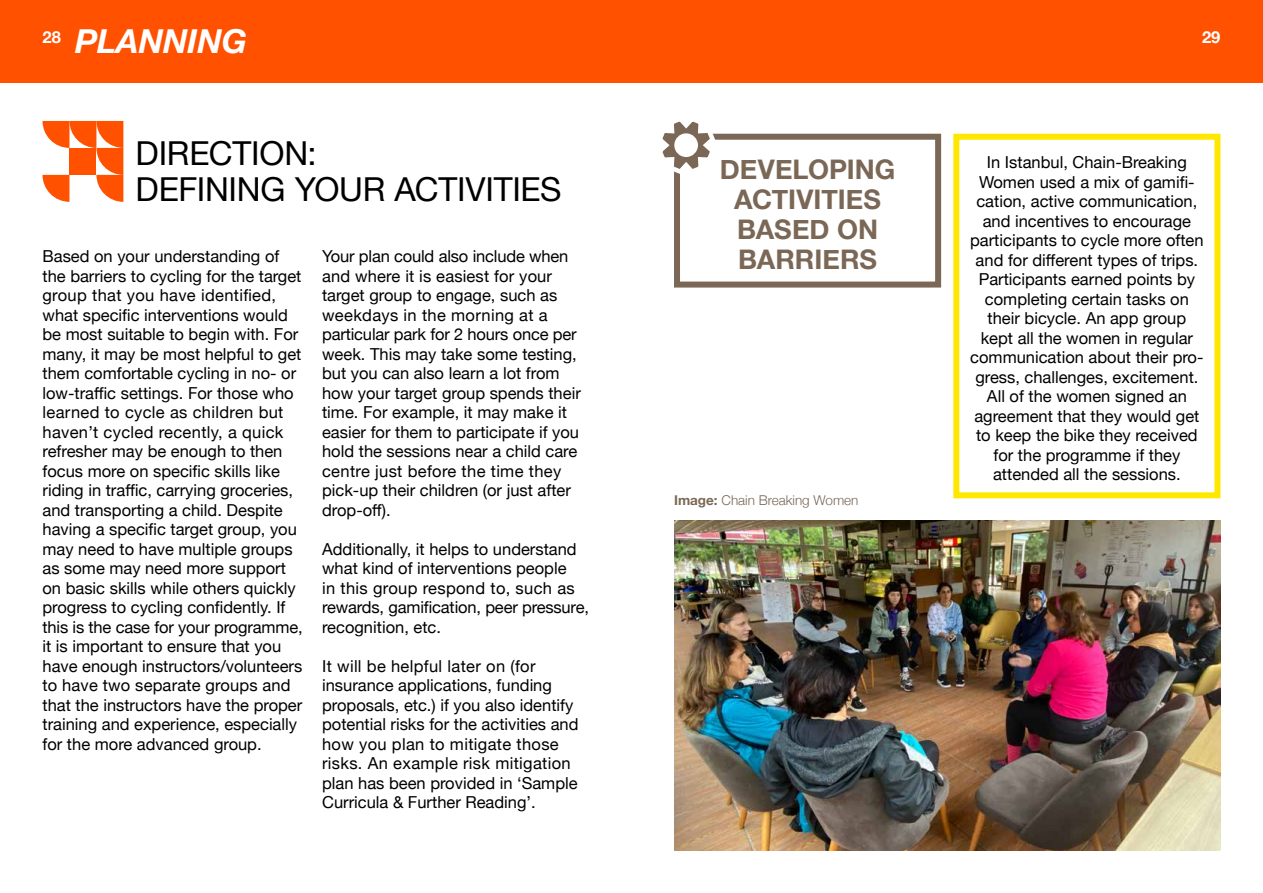
<style>
.page{position:relative;width:1263px;height:893px;background:#fff}
.page>*{position:absolute;margin:0;border:0;box-sizing:border-box;transform-origin:0 0}
.t1{font:33px/36px "Helvetica Neue";letter-spacing:-.01em;color:#000}
.t2{font:italic 700 33px "Helvetica Neue";color:#fff}
.t3{font:700 27px/30px "Helvetica Neue";color:#7b6756;text-align:center}
.t4{font:16.5px/19.5px "Helvetica Neue";color:#000}
.t5{font:700 16.5px "Helvetica Neue";color:#fff}
.t6{font:300 13.5px "Helvetica Neue";color:#7b6756}
.s1{font-weight:700}
</style>
<div class="page">
<div style="left:0;top:0;width:1263px;height:83px;background:#ff5100"></div>
<div style="left:953px;top:134px;width:267px;height:364px;border:6px solid #ffe800"></div>
<div style="left:674px;top:134px;width:267px;height:154px;border:6px solid #7b6756"></div>
<img style="left:674px;top:520px;width:546px;height:330px">
<svg style="left:43px;top:121px;width:80px;height:81px"></svg>
<div style="left:69px;top:148px;width:27px;height:27px;background:#ff5100"></div>
<svg style="left:662px;top:121px;width:57px;height:56px"></svg>
<div style="left:676px;top:136px;width:20px;height:19px;background:#fff;border-radius:50%"></div>
<div style="left:674px;top:133px;width:24px;height:24px;border:4px solid #fff;border-radius:50%"></div>
<h1 class="t2" style="left:43px;top:16px;width:206px"><sup>28</sup> PLANNING</h1>
<p class="t5" style="left:1202px;top:24px;width:20px">29</p>
<h1 class="t1" style="left:136px;top:137px;width:427px">DIRECTION:<br>DEFINING YOUR ACTIVITIES</h1>
<p class="t4" style="left:43px;top:247px;width:262px">Based on your understanding of the barriers to cycling for the target group that you have identified, what specific interventions would be most suitable to begin with. For many, it may be most helpful to get them comfortable cycling in no- or low-traffic settings. For those who learned to cycle as children but haven’t cycled recently, a quick refresher may be enough to then focus more on specific skills like riding in traffic, carrying groceries, and transporting a child. Despite having a specific target group, you may need to have multiple groups as some may need more support on basic skills while others quickly progress to cycling confidently. If this is the case for your programme, it is important to ensure that you have enough instructors/volunteers to have two separate groups and that the instructors have the proper training and experience, especially for the more advanced group.</p>
<p class="t4" style="left:322px;top:247px;width:260px">Your plan could also include when and where it is easiest for your target group to engage, such as weekdays in the morning at a particular park for 2 hours once per week. This may take some testing, but you can also learn a lot from how your target group spends their time. For example, it may make it easier for them to participate if you hold the sessions near a child care centre just before the time they pick-up their children (or just after drop-off).</p>
<p class="t4" style="left:322px;top:540px;width:268px">Additionally, it helps to understand what kind of interventions people<br>in this group respond to, such as rewards, gamification, peer pressure, recognition, etc.</p>
<p class="t4" style="left:322px;top:657px;width:258px">It will be helpful later on (for insurance applications, funding proposals, etc.) if you also identify potential risks for the activities and how you plan to mitigate those risks. An example risk mitigation plan has been provided in ‘Sample Curricula &amp; Further Reading’.</p>
<h2 class="t3" style="left:720px;top:155px;width:177px">DEVELOPING<br>ACTIVITIES<br>BASED ON<br>BARRIERS</h2>
<p class="t6" style="left:674px;top:489px;width:186px"><span class="s1">Image:</span> Chain Breaking Women</p>
<p class="t4" style="left:970px;top:153px;width:235px;text-align:center">In Istanbul, Chain-Breaking<br>Women used a mix of gamifi&shy;cation, active communication, and incentives to encourage participants to cycle more often and for different types of trips.<br>Participants earned points by completing certain tasks on their bicycle. An app group kept all the women in regular communication about their pro&shy;gress, challenges, excitement.<br>All of the women signed an agreement that they would get to keep the bike they received for the programme if they attended all the sessions.</p>
</div>
